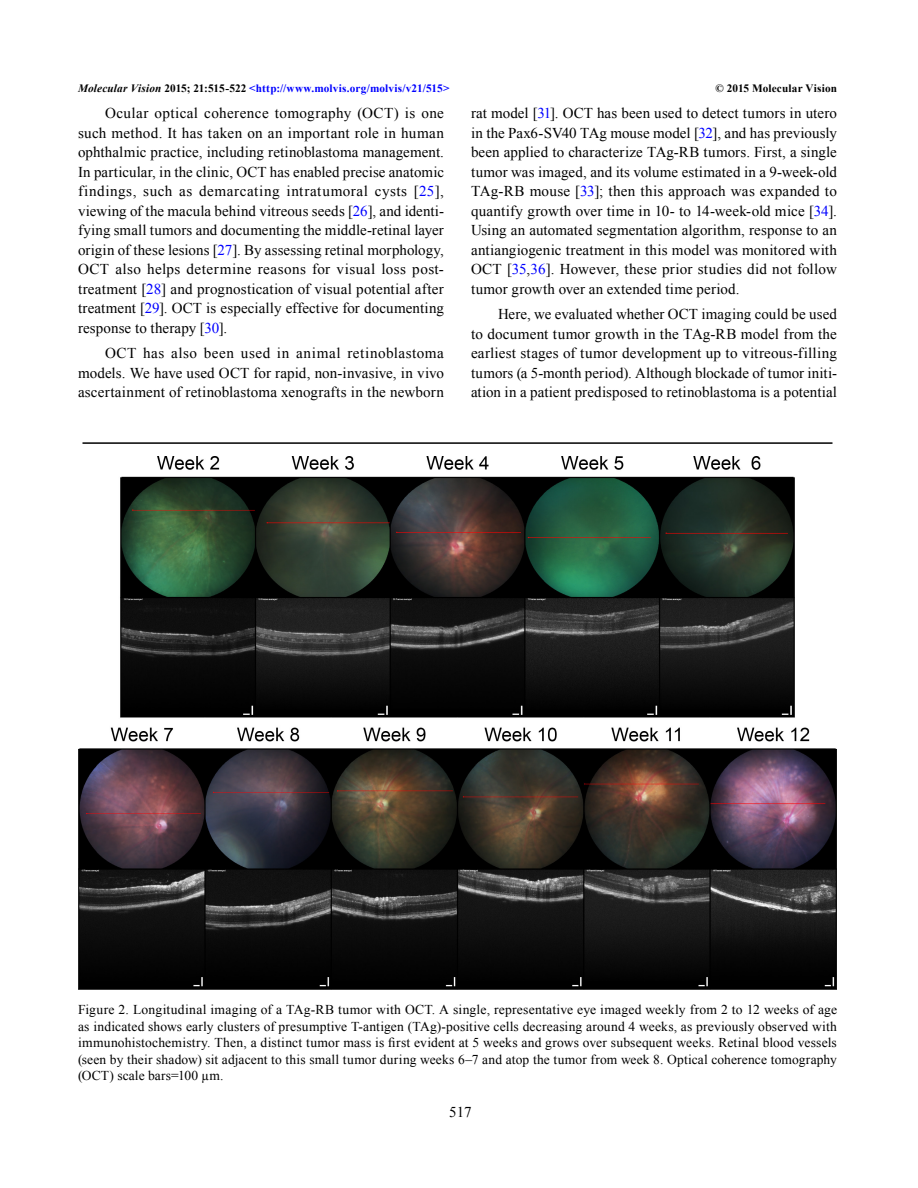
<style>
.page{position:relative;width:918px;height:1188px;background:#fff}
.page>*{position:absolute;margin:0;border:0;box-sizing:border-box;transform-origin:0 0}
.Para_Ind{font:15px/19.5px "Times New Roman";letter-spacing:.005em;color:#000;text-align:justify}
.Folio{font:15px "Times New Roman";color:#000}
.Fig_Caption{font:13.5px/16.5px "Times New Roman";letter-spacing:.01em;color:#000;text-align:justify}
.Header_Align_Left{font:700 11.25px "Times New Roman";letter-spacing:.01em;color:#00f}
.Header_Align_Right{font:700 11.25px "Times New Roman";letter-spacing:.015em;color:#000}
.s1{font-style:italic;color:#000}
.s2{color:#000}
.s3{color:#00f}
</style>
<div class="page">
<img style="left:78px;top:457px;width:759px;height:533px">
<hr style="left:82px;top:442px;width:750px;height:2px;background:#000">
<p class="Header_Align_Left" style="left:78px;top:80px;width:373px"><span class="s1">Molecular Vision</span> <span class="s2">2015; 21:515-522</span> &lt;http://www.molvis.org/molvis/v21/515&gt;</p>
<p class="Header_Align_Right" style="left:716px;top:80px;width:123px">© 2015 Molecular Vision</p>
<p class="Para_Ind" style="left:78px;top:103px;width:368px;text-indent:27px">Ocular optical coherence tomography (OCT) is one such method. It has taken on an important role in human ophthalmic practice, including retinoblastoma management.<br>In particular, in the clinic, OCT has enabled precise anatomic findings, such as demarcating intratumoral cysts [<span class="s3">25</span>], viewing of the macula behind vitreous seeds [<span class="s3">26</span>], and identi&shy;fying small tumors and documenting the middle-retinal layer origin of these lesions [<span class="s3">27</span>]. By assessing retinal morphology, OCT also helps determine reasons for visual loss post&shy;treatment [<span class="s3">28</span>] and prognostication of visual potential after treatment [<span class="s3">29</span>]. OCT is especially effective for documenting response to therapy [<span class="s3">30</span>].</p>
<p class="Para_Ind" style="left:78px;top:343px;width:368px;text-indent:27px">OCT has also been used in animal retinoblastoma models. We have used OCT for rapid, non-invasive, in vivo ascertainment of retinoblastoma xenografts in the newborn</p>
<p class="Para_Ind" style="left:471px;top:103px;width:368px">rat model [<span class="s3">31</span>]. OCT has been used to detect tumors in utero in the Pax6-SV40 TAg mouse model [<span class="s3">32</span>], and has previously been applied to characterize TAg-RB tumors. First, a single tumor was imaged, and its volume estimated in a 9-week-old TAg-RB mouse [<span class="s3">33</span>]; then this approach was expanded to quantify growth over time in 10- to 14-week-old mice [<span class="s3">34</span>].<br>Using an automated segmentation algorithm, response to an antiangiogenic treatment in this model was monitored with OCT [<span class="s3">35</span>,<span class="s3">36</span>]. However, these prior studies did not follow tumor growth over an extended time period.</p>
<p class="Para_Ind" style="left:471px;top:304px;width:368px;text-indent:27px">Here, we evaluated whether OCT imaging could be used to document tumor growth in the TAg-RB model from the earliest stages of tumor development up to vitreous-filling tumors (a 5-month period). Although blockade of tumor initi&shy;ation in a patient predisposed to retinoblastoma is a potential</p>
<p class="Fig_Caption" style="left:78px;top:1001px;width:761px">Figure 2. Longitudinal imaging of a TAg-RB tumor with OCT. A single, representative eye imaged weekly from 2 to 12 weeks of age as indicated shows early clusters of presumptive T-antigen (TAg)-positive cells decreasing around 4 weeks, as previously observed with immunohistochemistry. Then, a distinct tumor mass is first evident at 5 weeks and grows over subsequent weeks. Retinal blood vessels (seen by their shadow) sit adjacent to this small tumor during weeks 6–7 and atop the tumor from week 8. Optical coherence tomography (OCT) scale bars=100 µm.</p>
<p class="Folio" style="left:449px;top:1102px;width:24px">517</p>
</div>
